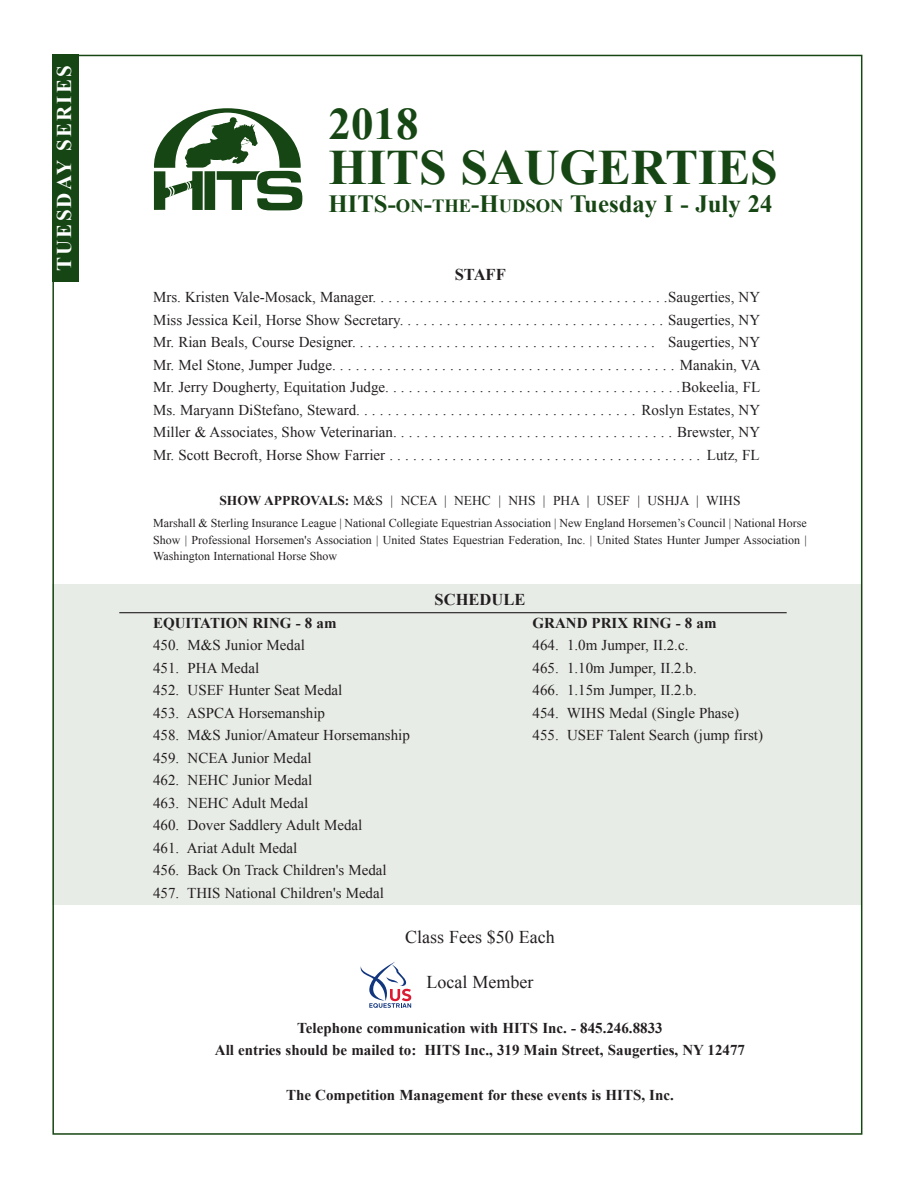
<style>
.page{position:relative;width:918px;height:1188px;background:#fff}
.page>*{position:absolute;margin:0;border:0;box-sizing:border-box;transform-origin:0 0}
.t1{font:700 49.5px "Times New Roman";color:#164613}
.t2{font:700 45px "Times New Roman";color:#164613}
.t3{font:700 24.75px "Times New Roman";color:#164613}
.t4{font:700 21px "Times New Roman";letter-spacing:.1em;color:#fff}
.t5{font:18px "Times New Roman";color:#231f20}
.t6{font:700 16.5px "Times New Roman";color:#231f20}
.t7{font:15px "Times New Roman";color:#231f20}
.t8{font:700 15px "Times New Roman";color:#231f20}
.t9{font:13.5px "Times New Roman";color:#231f20}
.t10{font:12px/16.5px "Times New Roman";color:#231f20;text-align:justify}
.s1{font-style:inherit}
.s2{font-size:18.6px}
.s3{font-weight:700}
</style>
<div class="page">
<div style="left:52px;top:584px;width:809px;height:321px;background:#e8ece7"></div>
<hr style="left:119px;top:612px;width:668px;height:1px;background:#231f20">
<div style="left:52px;top:55px;width:27px;height:227px;background:#164613"></div>
<svg style="left:153px;top:108px;width:149px;height:102px"></svg>
<svg style="left:360px;top:962px;width:51px;height:46px"></svg>
<p class="t4" style="left:50px;top:271px;width:207px;rotate:-90deg">TUESDAY SERIES</p>
<p class="t2" style="left:329px;top:93px;width:92px">2018</p>
<p class="t1" style="left:329px;top:133px;width:451px">HITS SAUGERTIES</p>
<p class="t3" style="left:329px;top:187px;width:445px"><span class="s1">HITS-</span><span class="s2">ON</span><span class="s1">-</span><span class="s2">THE</span><span class="s1">-H</span><span class="s2">UDSON</span> Tuesday I - July 24</p>
<p class="t6" style="left:455px;top:263px;width:53px">STAFF</p>
<p class="t7" style="left:153px;top:287px;width:609px">Mrs. Kristen Vale-Mosack, Manager. . . . . . . . . . . . . . . . . . . . . . . . . . . . . . . . . . . . . .Saugerties, NY</p>
<p class="t7" style="left:153px;top:310px;width:609px">Miss Jessica Keil, Horse Show Secretary. . . . . . . . . . . . . . . . . . . . . . . . . . . . . . . . . . Saugerties, NY</p>
<p class="t7" style="left:153px;top:332px;width:609px">Mr. Rian Beals, Course Designer. . . . . . . . . . . . . . . . . . . . . . . . . . . . . . . . . . . . . . . Saugerties, NY</p>
<p class="t7" style="left:153px;top:355px;width:609px">Mr. Mel Stone, Jumper Judge. . . . . . . . . . . . . . . . . . . . . . . . . . . . . . . . . . . . . . . . . . . . Manakin, VA</p>
<p class="t7" style="left:153px;top:377px;width:609px">Mr. Jerry Dougherty, Equitation Judge. . . . . . . . . . . . . . . . . . . . . . . . . . . . . . . . . . . . . .Bokeelia, FL</p>
<p class="t7" style="left:153px;top:400px;width:609px">Ms. Maryann DiStefano, Steward. . . . . . . . . . . . . . . . . . . . . . . . . . . . . . . . . . . . Roslyn Estates, NY</p>
<p class="t7" style="left:153px;top:422px;width:609px">Miller &amp; Associates, Show Veterinarian. . . . . . . . . . . . . . . . . . . . . . . . . . . . . . . . . . . . Brewster, NY</p>
<p class="t7" style="left:153px;top:445px;width:608px">Mr. Scott Becroft, Horse Show Farrier . . . . . . . . . . . . . . . . . . . . . . . . . . . . . . . . . . . . . . . . Lutz, FL</p>
<p class="t9" style="left:219px;top:491px;width:523px"><span class="s3">SHOW APPROVALS:</span> M&amp;S | NCEA | NEHC | NHS | PHA | USEF | USHJA | WIHS</p>
<p class="t10" style="left:153px;top:515px;width:655px">Marshall &amp; Sterling Insurance League | National Collegiate Equestrian Association | New England Horsemen’s Council | National Horse Show | Professional Horsemen's Association | United States Equestrian Federation, Inc. | United States Hunter Jumper Association | Washington International Horse Show</p>
<p class="t6" style="left:435px;top:588px;width:92px">SCHEDULE</p>
<p class="t8" style="left:153px;top:613px;width:185px">EQUITATION RING - 8 am</p>
<p class="t8" style="left:533px;top:613px;width:185px">GRAND PRIX RING - 8 am</p>
<p class="t7" style="left:153px;top:635px;width:153px">450. M&amp;S Junior Medal</p>
<p class="t7" style="left:533px;top:635px;width:157px">464. 1.0m Jumper, II.2.c.</p>
<p class="t7" style="left:153px;top:658px;width:108px">451. PHA Medal</p>
<p class="t7" style="left:533px;top:658px;width:166px">465. 1.10m Jumper, II.2.b.</p>
<p class="t7" style="left:153px;top:680px;width:191px">452. USEF Hunter Seat Medal</p>
<p class="t7" style="left:533px;top:680px;width:166px">466. 1.15m Jumper, II.2.b.</p>
<p class="t7" style="left:153px;top:703px;width:173px">453. ASPCA Horsemanship</p>
<p class="t7" style="left:533px;top:703px;width:208px">454. WIHS Medal (Single Phase)</p>
<p class="t7" style="left:153px;top:725px;width:258px">458. M&amp;S Junior/Amateur Horsemanship</p>
<p class="t7" style="left:533px;top:725px;width:232px">455. USEF Talent Search (jump first)</p>
<p class="t7" style="left:153px;top:748px;width:160px">459. NCEA Junior Medal</p>
<p class="t7" style="left:153px;top:770px;width:161px">462. NEHC Junior Medal</p>
<p class="t7" style="left:153px;top:793px;width:157px">463. NEHC Adult Medal</p>
<p class="t7" style="left:153px;top:815px;width:211px">460. Dover Saddlery Adult Medal</p>
<p class="t7" style="left:153px;top:838px;width:146px">461. Ariat Adult Medal</p>
<p class="t7" style="left:153px;top:860px;width:235px">456. Back On Track Children's Medal</p>
<p class="t7" style="left:153px;top:883px;width:232px">457. THIS National Children's Medal</p>
<p class="t5" style="left:405px;top:925px;width:151px">Class Fees $50 Each</p>
<p class="t5" style="left:427px;top:970px;width:108px">Local Member</p>
<p class="t8" style="left:297px;top:1018px;width:367px">Telephone communication with HITS Inc. - 845.246.8833</p>
<p class="t8" style="left:215px;top:1040px;width:532px">All entries should be mailed to: HITS Inc., 319 Main Street, Saugerties, NY 12477</p>
<p class="t8" style="left:286px;top:1085px;width:389px">The Competition Management for these events is HITS, Inc.</p>
</div>
